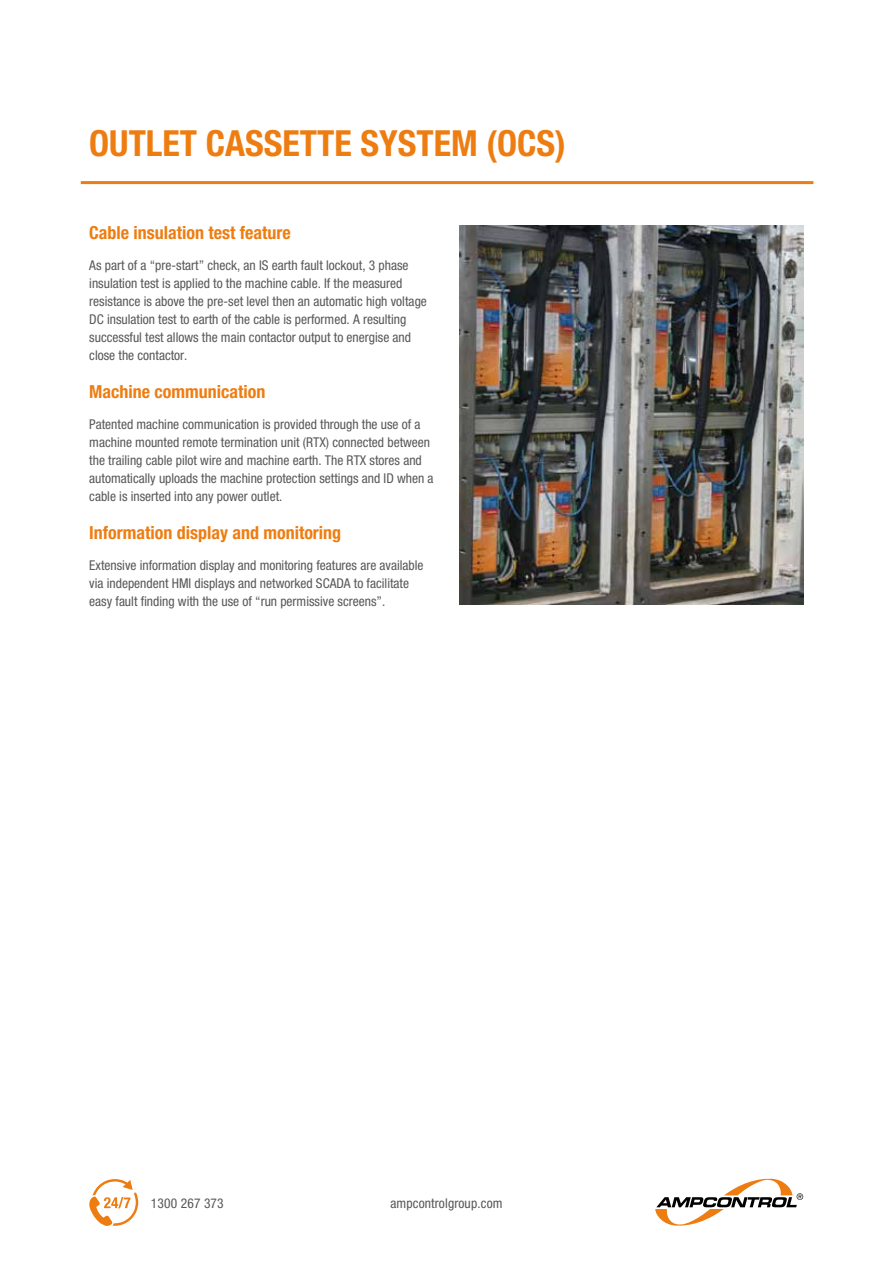
<style>
.page{position:relative;width:893px;height:1263px;background:#fff}
.page>*{position:absolute;margin:0;border:0;box-sizing:border-box;transform-origin:0 0}
.t1{font:700 condensed 36px "Helvetica Neue";color:#ee7d11}
.t2{font:700 condensed 18px "Helvetica Neue";color:#ee7d11}
.t3{font:condensed 13.5px/18px "Helvetica Neue";color:#58585a}
</style>
<div class="page">
<svg style="left:655px;top:1179px;width:148px;height:46px"></svg>
<svg style="left:89px;top:1179px;width:49px;height:47px"></svg>
<hr style="left:81px;top:181px;width:732px;height:3px;background:#ee7d11">
<img style="left:459px;top:225px;width:345px;height:379px">
<h1 class="t1" style="left:89px;top:121px;width:137px">Outlet cass</h1>
<h1 class="t1" style="left:283px;top:121px;width:285px">ette system (OCS)</h1>
<h2 class="t2" style="left:89px;top:222px;width:203px">Cable insulation test feature</h2>
<p class="t3" style="left:89px;top:256px;width:339px">As part of a “pre-start” check, an IS earth fault lockout, 3 phase insulation test is applied to the machine cable. If the measured resistance is above the pre-set level then an automatic high voltage DC insulation test to earth of the cable is performed. A resulting successful test allows the main contactor output to energise and close the contactor.</p>
<h2 class="t2" style="left:89px;top:381px;width:178px">Machine communication</h2>
<p class="t3" style="left:89px;top:415px;width:346px">Patented machine communication is provided through the use of a machine mounted remote termination unit (RTX) connected between the trailing cable pilot wire and machine earth. The RTX stores and automatically uploads the machine protection settings and ID when a cable is inserted into any power outlet.</p>
<h2 class="t2" style="left:89px;top:522px;width:253px">Information display and monitoring</h2>
<p class="t3" style="left:89px;top:556px;width:336px">Extensive information display and monitoring features are available via independent HMI displays and networked SCADA to facilitate easy fault finding with the use of “run permissive screens”.</p>
<p class="t3" style="left:151px;top:1194px;width:74px">1300 267 373</p>
<p class="t3" style="left:390px;top:1194px;width:114px">ampcontrolgroup.com</p>
</div>
